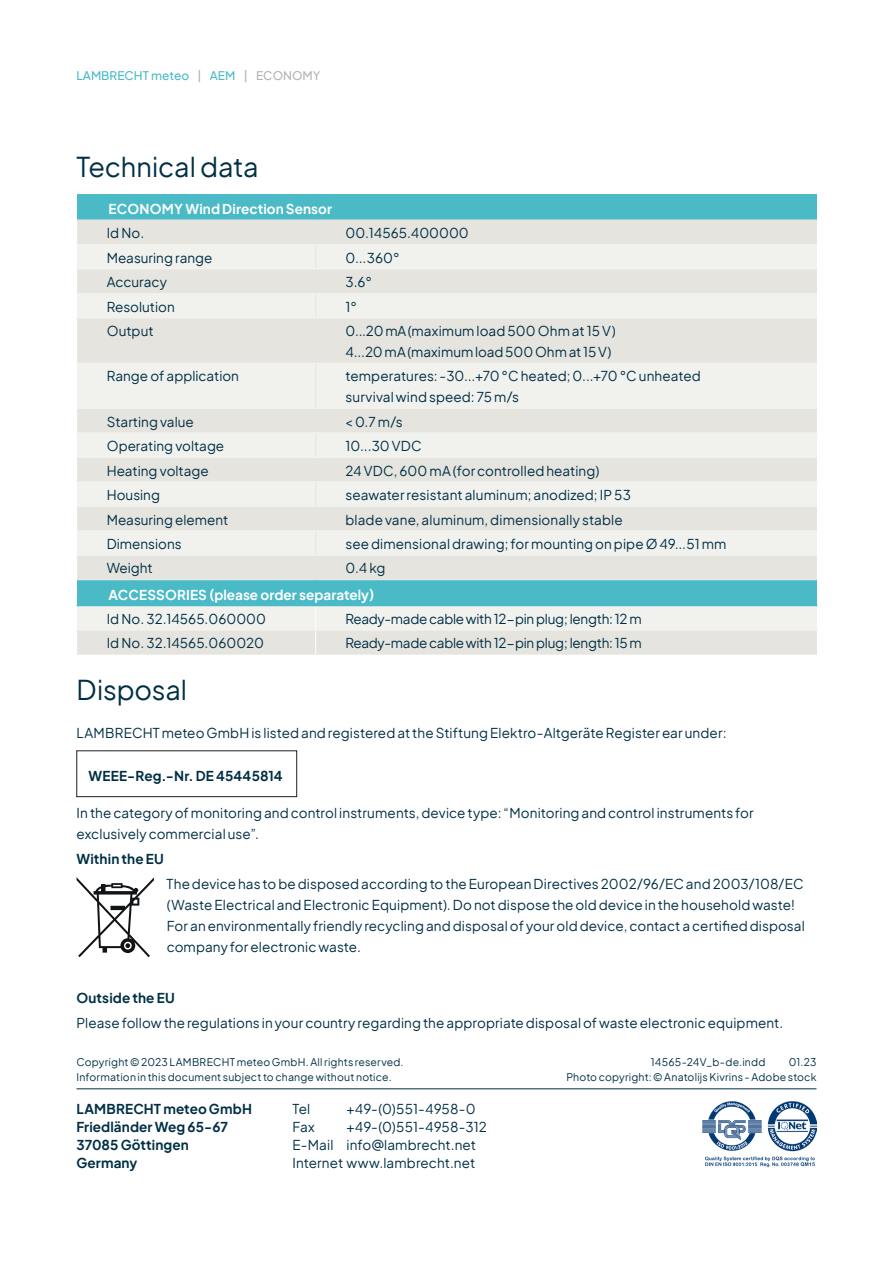
<style>
.page{position:relative;width:893px;height:1263px;background:#fff}
.page>*{position:absolute;margin:0;border:0;box-sizing:border-box;transform-origin:0 0}
.Heading_EN{font:27px "Plus Jakarta Sans";letter-spacing:-.005em;color:#002f45}
.Body_Text_EN{font:13.5px/21px "Plus Jakarta Sans";letter-spacing:.005em;color:#002f45}
.Body_Text_DE{font:13.5px/21px "Plus Jakarta Sans";color:#002f45}
.Body_Text_DE-2{font:13.5px "Plus Jakarta Sans";letter-spacing:-.02em;color:#002f45}
.Body_Text_EN-2{font:700 13.5px "Plus Jakarta Sans";letter-spacing:.01em;color:#002f45}
.Body_Text_EN-3{font:700 13.5px "Plus Jakarta Sans";letter-spacing:.01em;color:#fff}
.Body_Text_DE-3{font:700 13.5px "Plus Jakarta Sans";letter-spacing:.01em;color:#002f45}
.t1{font:500 12px "Plus Jakarta Sans";color:#4abac7}
.Body_Text_EN-4{font:10.5px/15px "Plus Jakarta Sans";letter-spacing:.02em;color:#002f45;text-align:right}
.s1{color:#b2b3b7}
</style>
<div class="page">
<img style="left:702px;top:1102px;width:114px;height:65px">
<hr style="left:76px;top:1088px;width:740px;height:1px;background:#002f45">
<div style="left:77px;top:194px;width:740px;height:26px;background:#4abac7"></div>
<div style="left:77px;top:221px;width:740px;height:434px;background:#e6e4df"></div>
<svg style="left:77px;top:245px;width:740px;height:384px;background:#ebeae7"></svg>
<div style="left:77px;top:580px;width:740px;height:26px;background:#4abac7"></div>
<svg style="left:315px;top:606px;width:1px;height:48px"></svg>
<hr style="left:76px;top:605px;width:240px;height:1px;background:#4abac7">
<hr style="left:76px;top:219px;width:240px;height:2px;background:#e6e4df">
<hr style="left:316px;top:219px;width:501px;height:2px;background:#e6e4df">
<svg style="left:315px;top:221px;width:1px;height:96px"></svg>
<hr style="left:315px;top:318px;width:1px;height:45px;background:#e6e4df">
<hr style="left:315px;top:364px;width:1px;height:44px;background:#e6e4df">
<svg style="left:315px;top:409px;width:1px;height:170px"></svg>
<hr style="left:76px;top:244px;width:240px;height:1px;background:#f1f1ee">
<hr style="left:316px;top:244px;width:501px;height:1px;background:#f1f1ee">
<hr style="left:76px;top:268px;width:240px;height:2px;background:#f1f1ee">
<hr style="left:316px;top:268px;width:501px;height:2px;background:#f1f1ee">
<hr style="left:78px;top:293px;width:238px;height:1px;background:#f1f1ee">
<hr style="left:316px;top:293px;width:500px;height:1px;background:#f1f1ee">
<hr style="left:76px;top:317px;width:240px;height:1px;background:#f1f1ee">
<hr style="left:316px;top:317px;width:501px;height:1px;background:#f1f1ee">
<hr style="left:76px;top:363px;width:240px;height:1px;background:#f1f1ee">
<hr style="left:316px;top:363px;width:501px;height:1px;background:#f1f1ee">
<hr style="left:78px;top:408px;width:238px;height:1px;background:#f1f1ee">
<hr style="left:316px;top:408px;width:500px;height:1px;background:#f1f1ee">
<hr style="left:76px;top:432px;width:240px;height:1px;background:#f1f1ee">
<hr style="left:316px;top:432px;width:501px;height:1px;background:#f1f1ee">
<hr style="left:76px;top:457px;width:240px;height:1px;background:#f1f1ee">
<hr style="left:316px;top:457px;width:501px;height:1px;background:#f1f1ee">
<hr style="left:76px;top:555px;width:240px;height:1px;background:#f1f1ee">
<hr style="left:316px;top:555px;width:501px;height:1px;background:#f1f1ee">
<hr style="left:76px;top:481px;width:240px;height:1px;background:#f1f1ee">
<hr style="left:316px;top:481px;width:501px;height:1px;background:#f1f1ee">
<hr style="left:78px;top:506px;width:238px;height:1px;background:#f1f1ee">
<hr style="left:316px;top:506px;width:500px;height:1px;background:#f1f1ee">
<hr style="left:78px;top:530px;width:238px;height:1px;background:#f1f1ee">
<hr style="left:316px;top:530px;width:500px;height:1px;background:#f1f1ee">
<hr style="left:76px;top:579px;width:240px;height:1px;background:#f1f1ee">
<hr style="left:316px;top:579px;width:501px;height:1px;background:#f1f1ee">
<hr style="left:76px;top:629px;width:240px;height:2px;background:#f1f1ee">
<hr style="left:316px;top:629px;width:501px;height:2px;background:#f1f1ee">
<div style="left:77px;top:751px;width:220px;height:46px;border:1px solid #231f20"></div>
<svg style="left:77px;top:877px;width:77px;height:80px"></svg>
<p class="t1" style="left:77px;top:66px;width:245px">LAMBRECHT meteo <span class="s1">|</span> AEM <span class="s1">| ECONOMY</span></p>
<p class="Heading_EN" style="left:76px;top:145px;width:184px">Technical data</p>
<p class="Body_Text_EN-3" style="left:109px;top:198px;width:225px">ECONOMY Wind Direction Sensor</p>
<p class="Body_Text_DE" style="left:107px;top:222px;width:39px">Id No.</p>
<p class="Body_Text_DE" style="left:345px;top:222px;width:125px">00.14565.400000</p>
<p class="Body_Text_DE" style="left:107px;top:246px;width:107px">Measuring range</p>
<p class="Body_Text_EN" style="left:345px;top:246px;width:56px">0...360°</p>
<p class="Body_Text_DE" style="left:107px;top:271px;width:62px">Accuracy</p>
<p class="Body_Text_DE" style="left:345px;top:271px;width:28px">3.6°</p>
<p class="Body_Text_DE" style="left:107px;top:295px;width:69px">Resolution</p>
<p class="Body_Text_DE" style="left:345px;top:295px;width:13px">1°</p>
<p class="Body_Text_DE" style="left:107px;top:320px;width:48px">Output</p>
<p class="Body_Text_EN" style="left:345px;top:320px;width:272px">0...20 mA (maximum load 500 Ohm at 15 V)<br>4...20 mA (maximum load 500 Ohm at 15 V)</p>
<p class="Body_Text_DE" style="left:107px;top:365px;width:134px">Range of application</p>
<p class="Body_Text_EN" style="left:345px;top:365px;width:357px">temperatures: -30...+70 °C heated; 0...+70 °C unheated survival wind speed: 75 m/s</p>
<p class="Body_Text_DE" style="left:107px;top:410px;width:88px">Starting value</p>
<p class="Body_Text_EN" style="left:345px;top:410px;width:59px">&lt; 0.7 m/s</p>
<p class="Body_Text_DE" style="left:107px;top:435px;width:119px">Operating voltage</p>
<p class="Body_Text_EN" style="left:345px;top:435px;width:78px">10...30 VDC</p>
<p class="Body_Text_DE" style="left:107px;top:459px;width:103px">Heating voltage</p>
<p class="Body_Text_EN" style="left:345px;top:459px;width:255px">24 VDC, 600 mA (for controlled heating)</p>
<p class="Body_Text_DE" style="left:107px;top:484px;width:55px">Housing</p>
<p class="Body_Text_EN" style="left:345px;top:484px;width:287px">seawater resistant aluminum; anodized; IP 53</p>
<p class="Body_Text_DE" style="left:107px;top:508px;width:123px">Measuring element</p>
<p class="Body_Text_EN" style="left:345px;top:508px;width:279px">blade vane, aluminum, dimensionally stable</p>
<p class="Body_Text_DE" style="left:107px;top:533px;width:76px">Dimensions</p>
<p class="Body_Text_EN" style="left:345px;top:533px;width:382px">see dimensional drawing; for mounting on pipe Ø 49...51 mm</p>
<p class="Body_Text_DE" style="left:107px;top:557px;width:48px">Weight</p>
<p class="Body_Text_EN" style="left:345px;top:557px;width:42px">0.4 kg</p>
<p class="Body_Text_EN-3" style="left:109px;top:583px;width:267px">ACCESSORIES (please order separately)</p>
<p class="Body_Text_DE" style="left:107px;top:608px;width:161px">Id No. 32.14565.060000</p>
<p class="Body_Text_DE-2" style="left:345px;top:608px;width:298px">Ready-made cable with 12-pin plug; length: 12 m</p>
<p class="Body_Text_DE" style="left:107px;top:632px;width:159px">Id No. 32.14565.060020</p>
<p class="Body_Text_DE-2" style="left:345px;top:632px;width:298px">Ready-made cable with 12-pin plug; length: 15 m</p>
<p class="Heading_EN" style="left:77px;top:668px;width:112px">Disposal</p>
<p class="Body_Text_EN" style="left:77px;top:721px;width:651px">LAMBRECHT meteo GmbH is listed and registered at the Stiftung Elektro-Altgeräte Register ear under:</p>
<p class="Body_Text_DE-3" style="left:88px;top:764px;width:196px">WEEE-Reg.-Nr. DE 45445814</p>
<p class="Body_Text_EN" style="left:77px;top:801px;width:679px">In the category of monitoring and control instruments, device type: “Monitoring and control instruments for exclusively commercial use”.</p>
<p class="Body_Text_EN-2" style="left:77px;top:847px;width:89px">Within the EU</p>
<p class="Body_Text_DE" style="left:167px;top:873px;width:640px">The device has to be disposed according to the European Directives 2002/96/EC and 2003/108/EC (Waste Electrical and Electronic Equipment). Do not dispose the old device in the household waste!<br>For an environmentally friendly recycling and disposal of your old device, contact a certified disposal company for electronic waste.</p>
<p class="Body_Text_DE-3" style="left:77px;top:986px;width:100px">Outside the EU</p>
<p class="Body_Text_EN" style="left:77px;top:1011px;width:708px">Please follow the regulations in your country regarding the appropriate disposal of waste electronic equipment.</p>
<p class="Body_Text_EN-4" style="left:76px;top:1054px;width:329px;text-align:left">Copyright © 2023 LAMBRECHT meteo GmbH. All rights reserved.<br>Information in this document subject to change without notice.</p>
<p class="Body_Text_EN-2" style="left:76px;top:1098px;width:177px">LAMBRECHT meteo GmbH</p>
<p class="Body_Text_EN" style="left:292px;top:1098px;width:19px">Tel</p>
<p class="Body_Text_EN" style="left:346px;top:1098px;width:131px">+49-(0)551-4958-0</p>
<p class="Body_Text_EN-2" style="left:76px;top:1116px;width:153px">Friedländer Weg 65-67</p>
<p class="Body_Text_EN" style="left:292px;top:1116px;width:24px">Fax</p>
<p class="Body_Text_EN" style="left:346px;top:1116px;width:142px">+49-(0)551-4958-312</p>
<p class="Body_Text_EN-2" style="left:76px;top:1134px;width:114px">37085 Göttingen</p>
<p class="Body_Text_EN" style="left:292px;top:1134px;width:185px">E-Mail info@lambrecht.net</p>
<p class="Body_Text_EN-2" style="left:76px;top:1152px;width:62px">Germany</p>
<p class="Body_Text_EN" style="left:292px;top:1152px;width:184px">Internet www.lambrecht.net</p>
<p class="Body_Text_EN-4" style="left:566px;top:1054px;width:252px">01.23<br>Photo copyright: © Anatolijs Kivrins - Adobe stock</p>
<p class="Body_Text_EN-4" style="left:651px;top:1054px;width:116px">14565-24V_b-de.indd</p>
</div>
